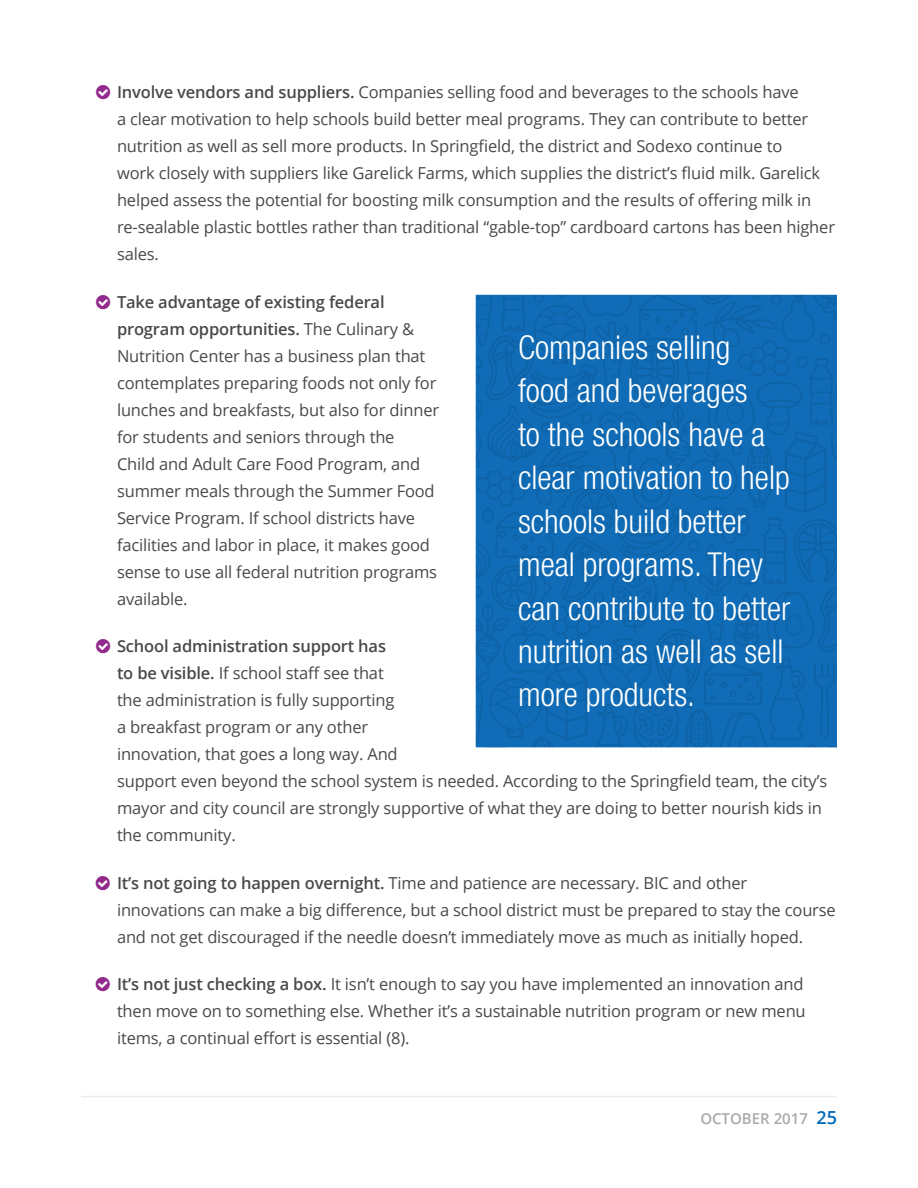
<style>
.page{position:relative;width:918px;height:1188px;background:#fff}
.page>*{position:absolute;margin:0;border:0;box-sizing:border-box;transform-origin:0 0}
.t1{font:300 condensed 33px/43.5px "Helvetica Neue LT Std";color:#fff}
.t2{font:16.5px/27px "Open Sans";letter-spacing:-.01em;color:#494949}
.t3{font:600 15px "Open Sans";color:#a7a9ac}
.s1{font-weight:600}
.s2{font-size:18px;color:#006bb6}
</style>
<div class="page">
<hr style="left:81px;top:1096px;width:756px;height:1px;background:#ebebec">
<svg style="left:476px;top:295px;width:361px;height:452px;background:#0f6ab2"></svg>
<p class="t2" style="left:117px;top:78px;width:720px"><span class="s1">Involve vendors and suppliers.</span> Companies selling food and beverages to the schools have<br>a clear motivation to help schools build better meal programs. They can contribute to better nutrition as well as sell more products. In Springfield, the district and Sodexo continue to<br>work closely with suppliers like Garelick Farms, which supplies the district’s fluid milk. Garelick helped assess the potential for boosting milk consumption and the results of offering milk in re-sealable plastic bottles rather than traditional “gable-top” cardboard cartons has been higher sales.</p>
<p class="t2" style="left:117px;top:288px;width:324px"><span class="s1">Take advantage of existing federal program opportunities.</span> The Culinary &amp; Nutrition Center has a business plan that contemplates preparing foods not only for lunches and breakfasts, but also for dinner for students and seniors through the<br>Child and Adult Care Food Program, and summer meals through the Summer Food Service Program. If school districts have facilities and labor in place, it makes good sense to use all federal nutrition programs available.</p>
<p class="t2" style="left:117px;top:632px;width:282px"><span class="s1">School administration support has to be visible.</span> If school staff see that the administration is fully supporting a breakfast program or any other innovation, that goes a long way. And</p>
<h1 class="t1" style="left:518px;top:325px;width:274px">Companies selling<br>food and beverages<br>to the schools have a clear motivation to help schools build better meal programs. They can contribute to better nutrition as well as sell more products.</h1>
<p class="t2" style="left:117px;top:767px;width:712px">support even beyond the school system is needed. According to the Springfield team, the city’s mayor and city council are strongly supportive of what they are doing to better nourish kids in the community.</p>
<p class="t2" style="left:117px;top:869px;width:720px"><span class="s1">It’s not going to happen overnight.</span> Time and patience are necessary. BIC and other innovations can make a big difference, but a school district must be prepared to stay the course and not get discouraged if the needle doesn’t immediately move as much as initially hoped.</p>
<p class="t2" style="left:117px;top:970px;width:690px"><span class="s1">It’s not just checking a box.</span> It isn’t enough to say you have implemented an innovation and then move on to something else. Whether it’s a sustainable nutrition program or new menu items, a continual effort is essential (8).</p>
<p class="t3" style="left:700px;top:1108px;width:138px">OCTOBER 2017 <span class="s2">25</span></p>
</div>
